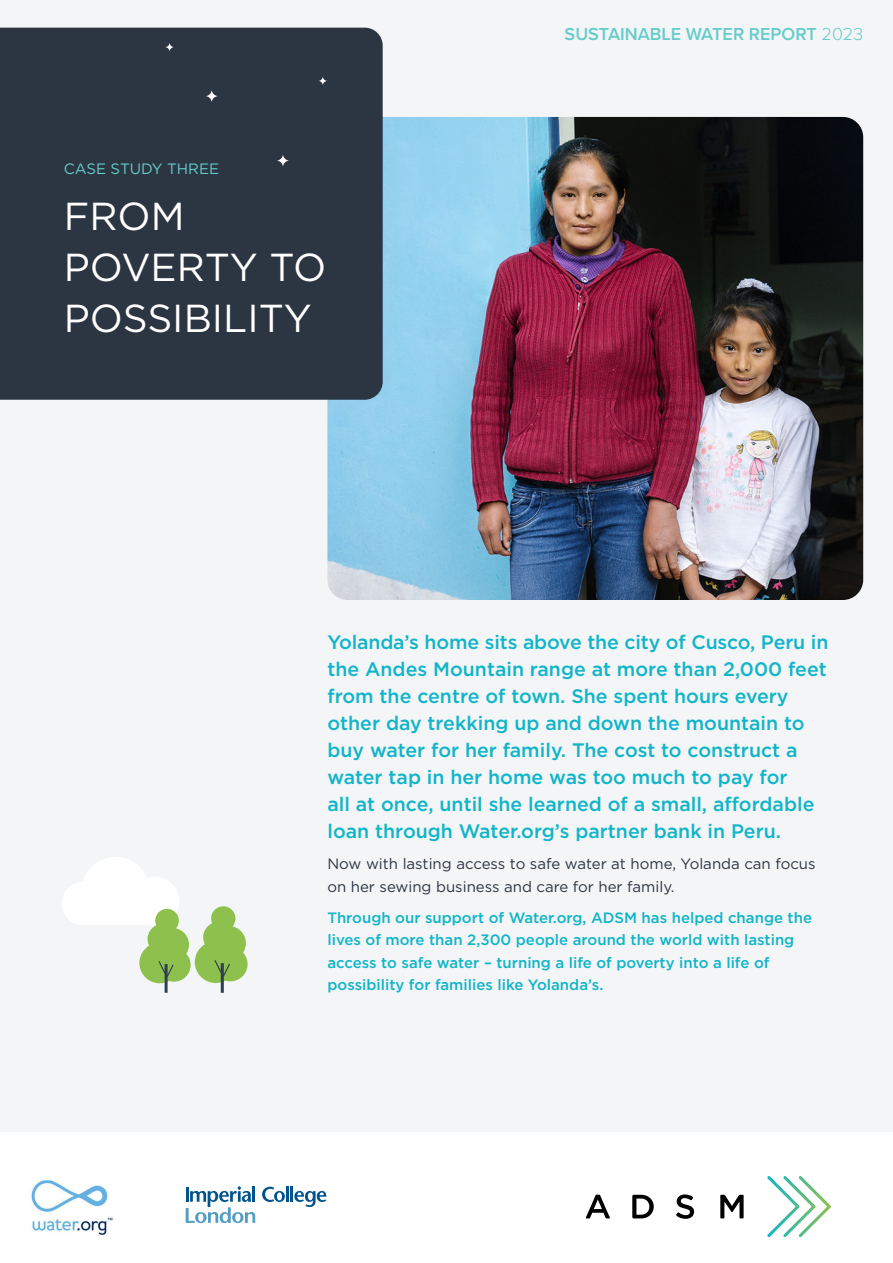
<style>
.page{position:relative;width:893px;height:1263px;background:#fff}
.page>*{position:absolute;margin:0;border:0;box-sizing:border-box;transform-origin:0 0}
.t1{font:39px/51px "Gotham";color:#fff}
.t2{font:500 19.5px/27px "Gotham";color:#10b5c9}
.t3{font:600 18px "Proxima Nova";color:#6cc}
.t4{font:500 15px/22.5px "Gotham";color:#10b5c9}
.t5{font:15px/22.5px "Gotham";color:#2b3642}
.t6{font:15px "Gotham";color:#6cc}
.s1{font-weight:300}
</style>
<div class="page">
<div style="left:0;top:0;width:893px;height:1131px;background:#f4f5f6"></div>
<img style="left:30px;top:1179px;width:84px;height:56px">
<svg style="left:585px;top:1194px;width:25px;height:24px"></svg>
<svg style="left:720px;top:1195px;width:24px;height:23px"></svg>
<svg style="left:632px;top:1195px;width:22px;height:23px"></svg>
<svg style="left:676px;top:1194px;width:18px;height:25px"></svg>
<svg style="left:767px;top:1176px;width:64px;height:61px"></svg>
<img style="left:327px;top:117px;width:536px;height:483px">
<div style="left:0;top:28px;width:383px;height:372px;background:#2b3642"></div>
<svg style="left:205px;top:90px;width:13px;height:13px"></svg>
<svg style="left:276px;top:154px;width:13px;height:13px"></svg>
<svg style="left:165px;top:43px;width:9px;height:9px"></svg>
<svg style="left:318px;top:76px;width:9px;height:10px"></svg>
<svg style="left:62px;top:857px;width:186px;height:136px"></svg>
<svg style="left:262px;top:1187px;width:23px;height:15px"></svg>
<hr style="left:286px;top:1186px;width:3px;height:16px;background:#00538d">
<hr style="left:290px;top:1186px;width:3px;height:16px;background:#00538d">
<svg style="left:294px;top:1191px;width:32px;height:16px"></svg>
<svg style="left:186px;top:1186px;width:69px;height:37px"></svg>
<p class="t6" style="left:64px;top:159px;width:157px">CASE STUDY THREE</p>
<p class="t1" style="left:64px;top:190px;width:264px">FROM<br>POVERTY TO<br>POSSIBILITY</p>
<p class="t3" style="left:565px;top:20px;width:300px">SUSTAINABLE WATER REPORT <span class="s1">2023</span></p>
<p class="t2" style="left:327px;top:628px;width:502px">Yolanda’s home sits above the city of Cusco, Peru in the Andes Mountain range at more than 2,000 feet from the centre of town. She spent hours every other day trekking up and down the mountain to buy water for her family. The cost to construct a water tap in her home was too much to pay for<br>all at once, until she learned of a small, affordable loan through Water.org’s partner bank in Peru.</p>
<p class="t5" style="left:327px;top:852px;width:490px">Now with lasting access to safe water at home, Yolanda can focus on her sewing business and care for her family.</p>
<p class="t4" style="left:327px;top:906px;width:486px">Through our support of Water.org, ADSM has helped change the lives of more than 2,300 people around the world with lasting access to safe water – turning a life of poverty into a life of possibility for families like Yolanda’s.</p>
</div>
